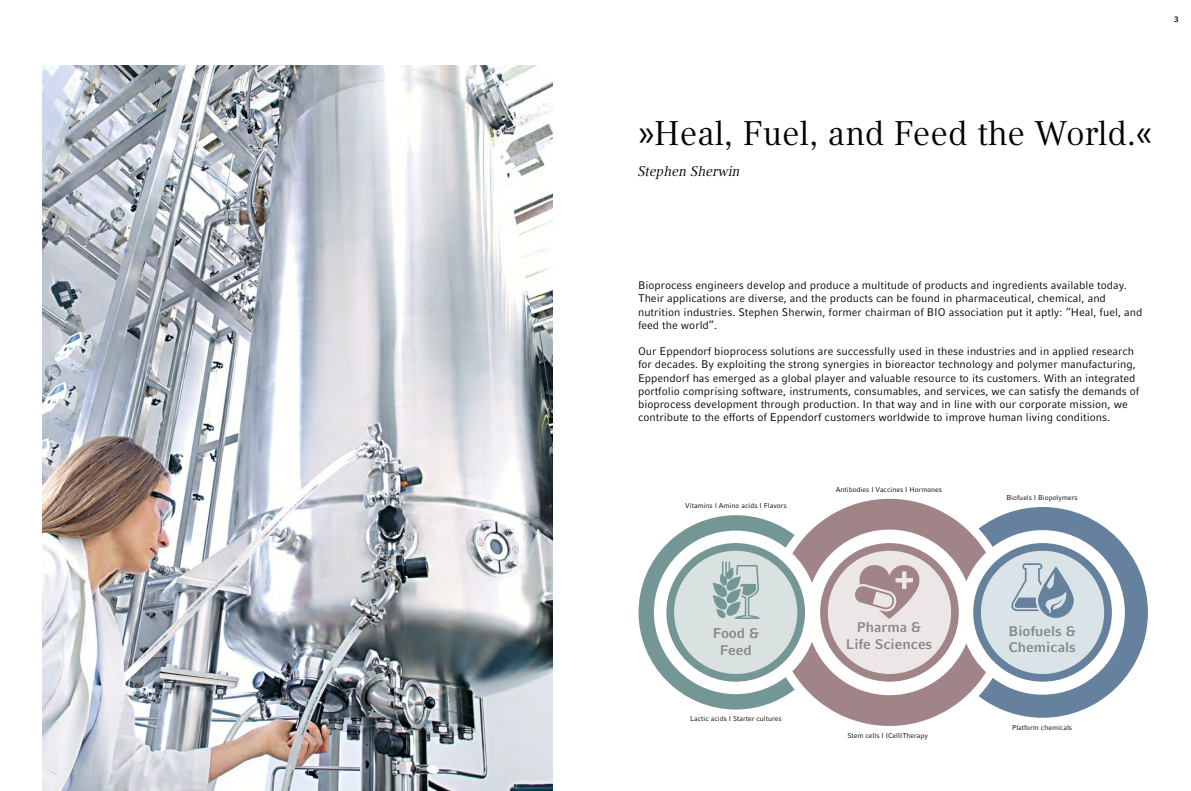
<style>
.page{position:relative;width:1191px;height:791px;background:#fff}
.page>*{position:absolute;margin:0;border:0;box-sizing:border-box;transform-origin:0 0}
.t1{font:34px "Compatil Textfor Eppendorf";color:#000}
.t2{font:700 14px/16.8px "Compatil Factfor Eppendorf";color:#878787;text-align:center}
.t3{font:italic 14px "Compatil Textfor Eppendorf";color:#000}
.t4{font:11px/13.2px "Compatil Factfor Eppendorf";color:#000}
.t5{font:700 8px "Compatil Factfor Eppendorf";color:#000}
.t6{font:7px "Compatil Factfor Eppendorf";color:#000}
</style>
<div class="page">
<img style="left:43px;top:66px;width:510px;height:725px">
<svg style="left:986px;top:507px;width:162px;height:211px"></svg>
<svg style="left:805px;top:499px;width:181px;height:227px"></svg>
<svg style="left:638px;top:515px;width:167px;height:194px"></svg>
<p class="t5" style="left:1174px;top:15px;width:6px">3</p>
<h1 class="t1" style="left:638px;top:114px;width:516px">»Heal, Fuel, and Feed the World.«</h1>
<p class="t3" style="left:638px;top:163px;width:104px">Stephen Sherwin</p>
<p class="t4" style="left:638px;top:279px;width:506px">Bioprocess engineers develop and produce a multitude of products and ingredients available today.<br>Their applications are diverse, and the products can be found in pharmaceutical, chemical, and nutrition industries. Stephen Sherwin, former chairman of BIO association put it aptly: “Heal, fuel, and feed the world”.</p>
<p class="t4" style="left:638px;top:345px;width:503px">Our Eppendorf bioprocess solutions are successfully used in these industries and in applied research for decades. By exploiting the strong synergies in bioreactor technology and polymer manufacturing, Eppendorf has emerged as a global player and valuable resource to its customers. With an integrated portfolio comprising software, instruments, consumables, and services, we can satisfy the demands of bioprocess development through production. In that way and in line with our corporate mission, we contribute to the efforts of Eppendorf customers worldwide to improve human living conditions.</p>
<p class="t6" style="left:685px;top:502px;width:103px">Vitamins I Amino acids I Flavors</p>
<p class="t6" style="left:836px;top:485px;width:108px">Antibodies I Vaccines I Hormones</p>
<p class="t6" style="left:1006px;top:493px;width:72px">Biofuels I Biopolymers</p>
<p class="t2" style="left:712px;top:625px;width:48px">Food &amp;<br>Feed</p>
<p class="t2" style="left:845px;top:619px;width:88px">Pharma &amp;<br>Life Sciences</p>
<p class="t2" style="left:1008px;top:622px;width:69px;text-align:left">Biofuels &amp;<br>Chemicals</p>
<p class="t6" style="left:690px;top:715px;width:93px">Lactic acids I Starter cultures</p>
<p class="t6" style="left:847px;top:731px;width:82px">Stem cells I (Cell)Therapy</p>
<p class="t6" style="left:1012px;top:723px;width:61px">Platform chemicals</p>
</div>
